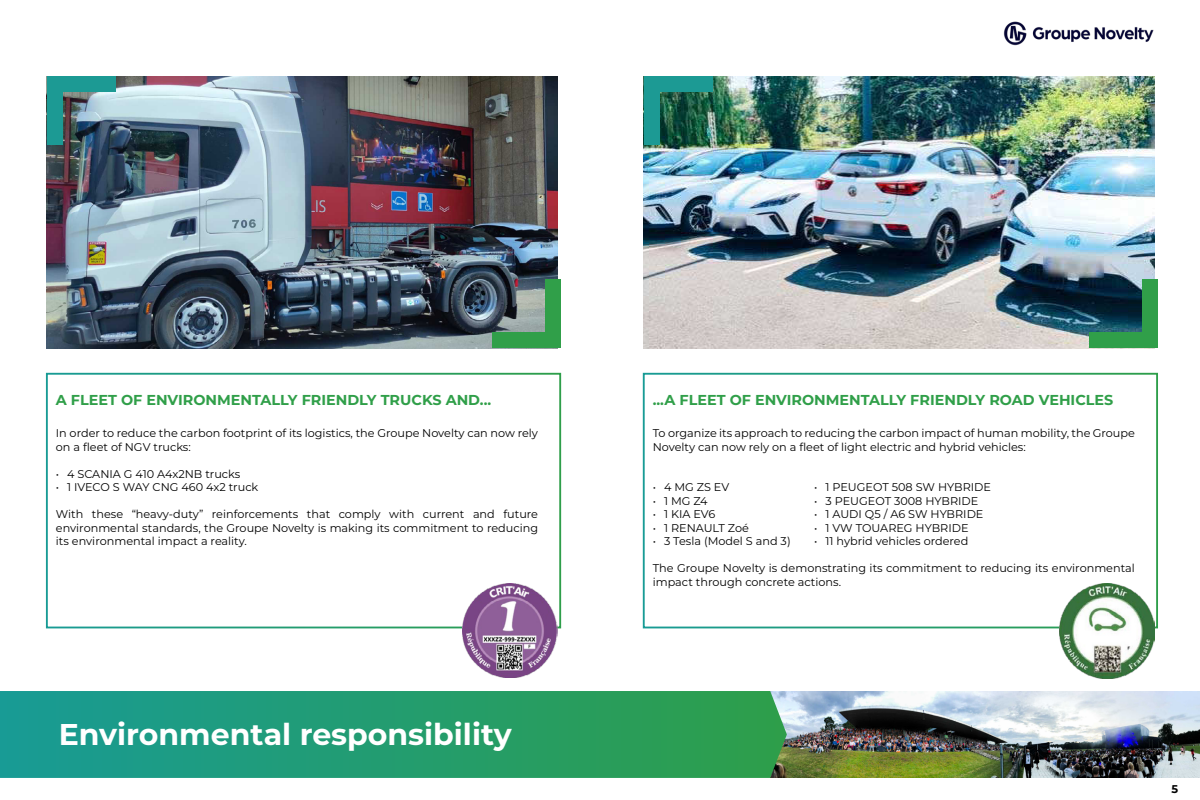
<style>
.page{position:relative;width:1200px;height:800px;background:#fff}
.page>*{position:absolute;margin:0;border:0;box-sizing:border-box;transform-origin:0 0}
.t1{font:700 30px "Montserrat";color:#fff}
.t2{font:700 14.38px "Montserrat";color:#309f49}
.t3{font:11.25px/13.5px "Montserrat";color:#000}
.t4{font:700 11.25px "Montserrat";color:#000}
</style>
<div class="page">
<img style="left:1003px;top:21px;width:151px;height:25px">
<img style="left:787px;top:691px;width:413px;height:87px">
<div style="left:46px;top:373px;width:515px;height:255px;border:2px solid #fff"></div>
<svg style="left:0;top:691px;width:787px;height:87px;background:#249c70"></svg>
<img style="left:47px;top:76px;width:511px;height:272px">
<div style="left:47px;top:76px;width:69px;height:16px;background:#1c9a94"></div>
<div style="left:47px;top:76px;width:15px;height:69px;background:#1c9a94"></div>
<div style="left:492px;top:332px;width:69px;height:16px;background:#309f49"></div>
<div style="left:546px;top:279px;width:15px;height:69px;background:#309f49"></div>
<img style="left:644px;top:76px;width:511px;height:272px">
<div style="left:644px;top:76px;width:68px;height:16px;background:#1c9a94"></div>
<div style="left:644px;top:76px;width:15px;height:69px;background:#1c9a94"></div>
<div style="left:1089px;top:332px;width:69px;height:16px;background:#309f49"></div>
<div style="left:1142px;top:279px;width:16px;height:69px;background:#309f49"></div>
<img style="left:462px;top:584px;width:96px;height:94px">
<div style="left:643px;top:373px;width:515px;height:255px;border:2px solid #fff"></div>
<img style="left:1059px;top:584px;width:96px;height:95px">
<p class="t2" style="left:56px;top:389px;width:437px">A FLEET OF ENVIRONMENTALLY FRIENDLY TRUCKS AND...</p>
<p class="t3" style="left:56px;top:426px;width:484px">In order to reduce the carbon footprint of its logistics, the Groupe Novelty can now rely on a fleet of NGV trucks:</p>
<p class="t3" style="left:56px;top:467px;width:186px">• 4 SCANIA G 410 A4x2NB trucks</p>
<p class="t3" style="left:56px;top:480px;width:204px">• 1 IVECO S WAY CNG 460 4x2 truck</p>
<p class="t3" style="left:56px;top:507px;width:484px;text-align:justify">With these “heavy-duty” reinforcements that comply with current and future environmental standards, the Groupe Novelty is making its commitment to reducing its environmental impact a reality.</p>
<h1 class="t1" style="left:59px;top:713px;width:454px">Environmental responsibility</h1>
<p class="t2" style="left:653px;top:389px;width:462px">...A FLEET OF ENVIRONMENTALLY FRIENDLY ROAD VEHICLES</p>
<p class="t3" style="left:653px;top:426px;width:484px">To organize its approach to reducing the carbon impact of human mobility, the Groupe<br>Novelty can now rely on a fleet of light electric and hybrid vehicles:</p>
<p class="t3" style="left:653px;top:480px;width:78px">• 4 MG ZS EV</p>
<p class="t3" style="left:653px;top:494px;width:56px">• 1 MG Z4</p>
<p class="t3" style="left:653px;top:507px;width:64px">• 1 KIA EV6</p>
<p class="t3" style="left:653px;top:521px;width:98px">• 1 RENAULT Zoé</p>
<p class="t3" style="left:653px;top:534px;width:139px">• 3 Tesla (Model S and 3)</p>
<p class="t3" style="left:653px;top:561px;width:484px">The Groupe Novelty is demonstrating its commitment to reducing its environmental impact through concrete actions.</p>
<p class="t3" style="left:814px;top:480px;width:178px">• 1 PEUGEOT 508 SW HYBRIDE</p>
<p class="t3" style="left:814px;top:494px;width:166px">• 3 PEUGEOT 3008 HYBRIDE</p>
<p class="t3" style="left:814px;top:507px;width:171px">• 1 AUDI Q5 / A6 SW HYBRIDE</p>
<p class="t3" style="left:814px;top:521px;width:156px">• 1 VW TOUAREG HYBRIDE</p>
<p class="t3" style="left:814px;top:534px;width:156px">• 11 hybrid vehicles ordered</p>
<p class="t4" style="left:1171px;top:781px;width:8px">5</p>
</div>
